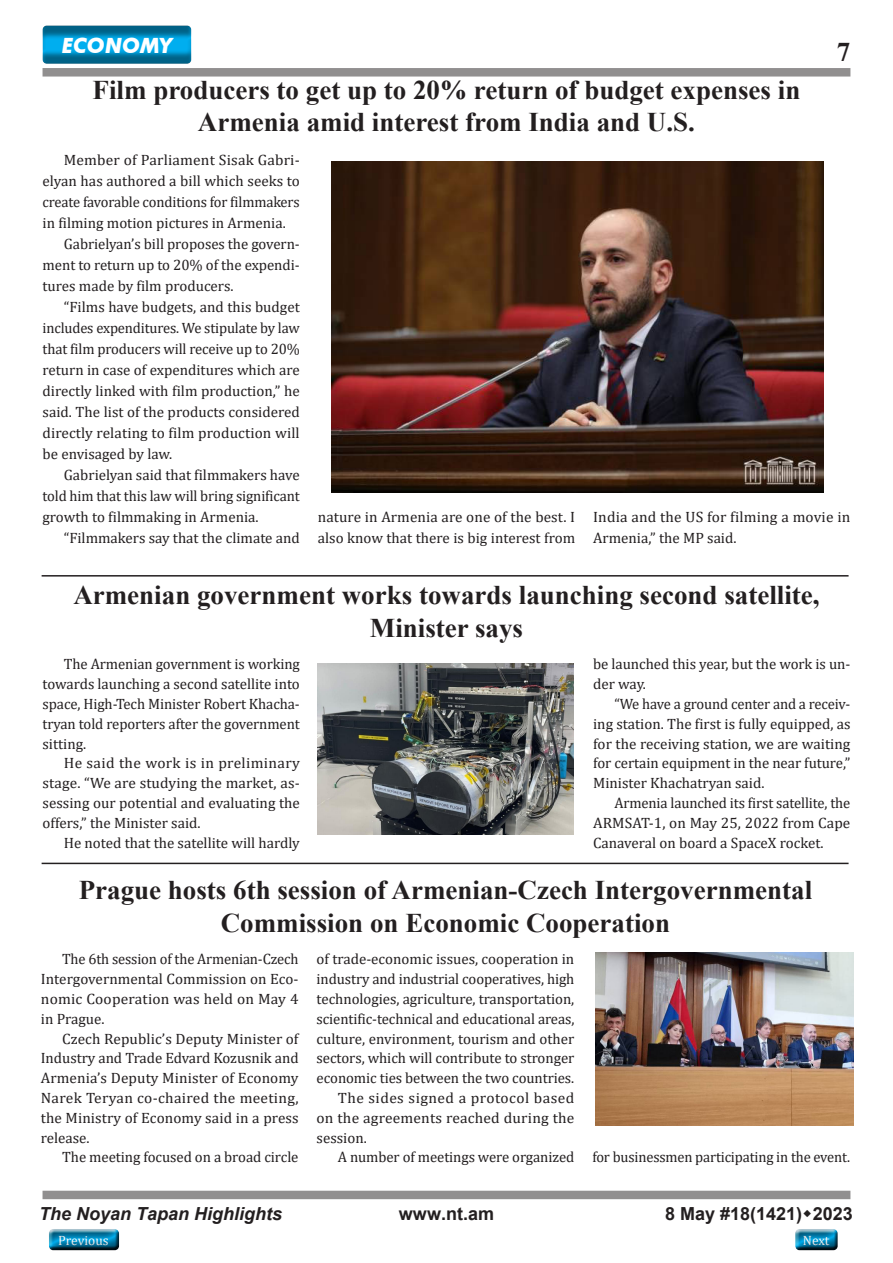
<style>
.page{position:relative;width:893px;height:1263px;background:#fff}
.page>*{position:absolute;margin:0;border:0;box-sizing:border-box;transform-origin:0 0}
.t1{font:700 27px/32.4px "Times New Roman";color:#231f20;text-align:center}
.t2{font:italic 700 21px "Futura BT";color:#fff}
.t3{font:700 18px "Arial";color:#231f20}
.t4{font:italic 700 18px "Arial";color:#231f20}
.t5{font:15px/19.8px "Cambria";color:#231f20;text-align:justify}
.t6{font:13.5px "Cambria";color:#fff}
</style>
<div class="page">
<div style="left:792px;top:1228px;width:50px;height:27px;background:#231f20;opacity:.75"></div>
<div style="left:46px;top:1228px;width:77px;height:27px;background:#231f20;opacity:.75"></div>
<div style="left:43px;top:68px;width:807px;height:9px;background:#918f8f"></div>
<div style="left:43px;top:1191px;width:807px;height:8px;background:#918f8f"></div>
<div style="left:41px;top:24px;width:156px;height:41px;background:#231f20;opacity:.5"></div>
<hr style="left:42px;top:575px;width:807px;height:1px;background:#231f20">
<hr style="left:42px;top:863px;width:807px;height:1px;background:#231f20">
<img style="left:317px;top:663px;width:257px;height:171px">
<img style="left:331px;top:162px;width:492px;height:330px">
<img style="left:595px;top:952px;width:258px;height:173px">
<h2 class="t2" style="left:62px;top:32px;width:112px">ECONOMY</h2>
<h1 class="t1" style="left:93px;top:73px;width:709px">Film producers to get up to 20% return of budget expenses in<br>Armenia amid interest from India and U.S.</h1>
<p class="t5" style="left:43px;top:150px;width:259px;line-height:21px;text-indent:21px">Member of Parliament Sisak Gabri&shy;elyan has authored a bill which seeks to create favorable conditions for filmmakers in filming motion pictures in Armenia.</p>
<p class="t5" style="left:43px;top:234px;width:259px;line-height:21px;text-indent:21px">Gabrielyan’s bill proposes the govern&shy;ment to return up to 20% of the expendi&shy;tures made by film producers.</p>
<p class="t5" style="left:43px;top:297px;width:259px;line-height:21px;text-indent:21px">“Films have budgets, and this budget includes expenditures. We stipulate by law that film producers will receive up to 20% return in case of expenditures which are directly linked with film production,” he said. The list of the products considered directly relating to film production will be envisaged by law.</p>
<p class="t5" style="left:43px;top:465px;width:259px;line-height:21px;text-indent:21px">Gabrielyan said that filmmakers have told him that this law will bring significant growth to filmmaking in Armenia.</p>
<p class="t5" style="left:64px;top:528px;width:238px">“Filmmakers say that the climate and</p>
<h1 class="t1" style="left:837px;top:35px;width:15px">7</h1>
<p class="t5" style="left:318px;top:507px;width:259px;line-height:21px">nature in Armenia are one of the best. I also know that there is big interest from</p>
<p class="t5" style="left:593px;top:507px;width:259px;line-height:21px">India and the US for filming a movie in<br>Armenia,” the MP said.</p>
<h1 class="t1" style="left:73px;top:578px;width:748px">Armenian government works towards launching second satellite,<br>Minister says</h1>
<p class="t5" style="left:43px;top:654px;width:259px;text-indent:21px">The Armenian government is working towards launching a second satellite into space, High-Tech Minister Robert Khacha&shy;tryan told reporters after the government sitting.</p>
<p class="t5" style="left:43px;top:753px;width:259px;text-indent:21px">He said the work is in preliminary stage. “We are studying the market, as&shy;sessing our potential and evaluating the offers,” the Minister said.</p>
<p class="t5" style="left:64px;top:832px;width:238px">He noted that the satellite will hardly</p>
<p class="t5" style="left:593px;top:654px;width:259px">be launched this year, but the work is un&shy;der way.</p>
<p class="t5" style="left:593px;top:694px;width:259px;text-indent:21px">“We have a ground center and a receiv&shy;ing station. The first is fully equipped, as for the receiving station, we are waiting for certain equipment in the near future,” Minister Khachatryan said.</p>
<p class="t5" style="left:593px;top:793px;width:259px;text-indent:21px">Armenia launched its first satellite, the ARMSAT-1, on May 25, 2022 from Cape Canaveral on board a SpaceX rocket.</p>
<h1 class="t1" style="left:79px;top:873px;width:735px">Prague hosts 6th session of Armenian-Czech Intergovernmental<br>Commission on Economic Cooperation</h1>
<p class="t5" style="left:41px;top:949px;width:259px;text-indent:21px">The 6th session of the Armenian-Czech Intergovernmental Commission on Eco&shy;nomic Cooperation was held on May 4 in Prague.</p>
<p class="t5" style="left:41px;top:1028px;width:259px;text-indent:21px">Czech Republic’s Deputy Minister of Industry and Trade Edvard Kozusnik and Armenia’s Deputy Minister of Economy Narek Teryan co-chaired the meeting, the Ministry of Economy said in a press release.</p>
<p class="t5" style="left:62px;top:1147px;width:238px">The meeting focused on a broad circle</p>
<p class="t5" style="left:317px;top:949px;width:259px">of trade-economic issues, cooperation in industry and industrial cooperatives, high technologies, agriculture, transportation, scientific-technical and educational areas, culture, environment, tourism and other sectors, which will contribute to stronger economic ties between the two countries.</p>
<p class="t5" style="left:317px;top:1088px;width:259px;text-indent:21px">The sides signed a protocol based on the agreements reached during the session.</p>
<p class="t5" style="left:338px;top:1147px;width:514px">A number of meetings were organized for businessmen participating in the event.</p>
<p class="t4" style="left:39px;top:1202px;width:245px">The Noyan Tapan Highlights</p>
<p class="t3" style="left:399px;top:1201px;width:97px">www.nt.am</p>
<p class="t3" style="left:665px;top:1201px;width:189px">8 May #18(1421) 2023</p>
<p class="t6" style="left:58px;top:1232px;width:52px">Previous</p>
<p class="t6" style="left:803px;top:1232px;width:28px">Next</p>
</div>
